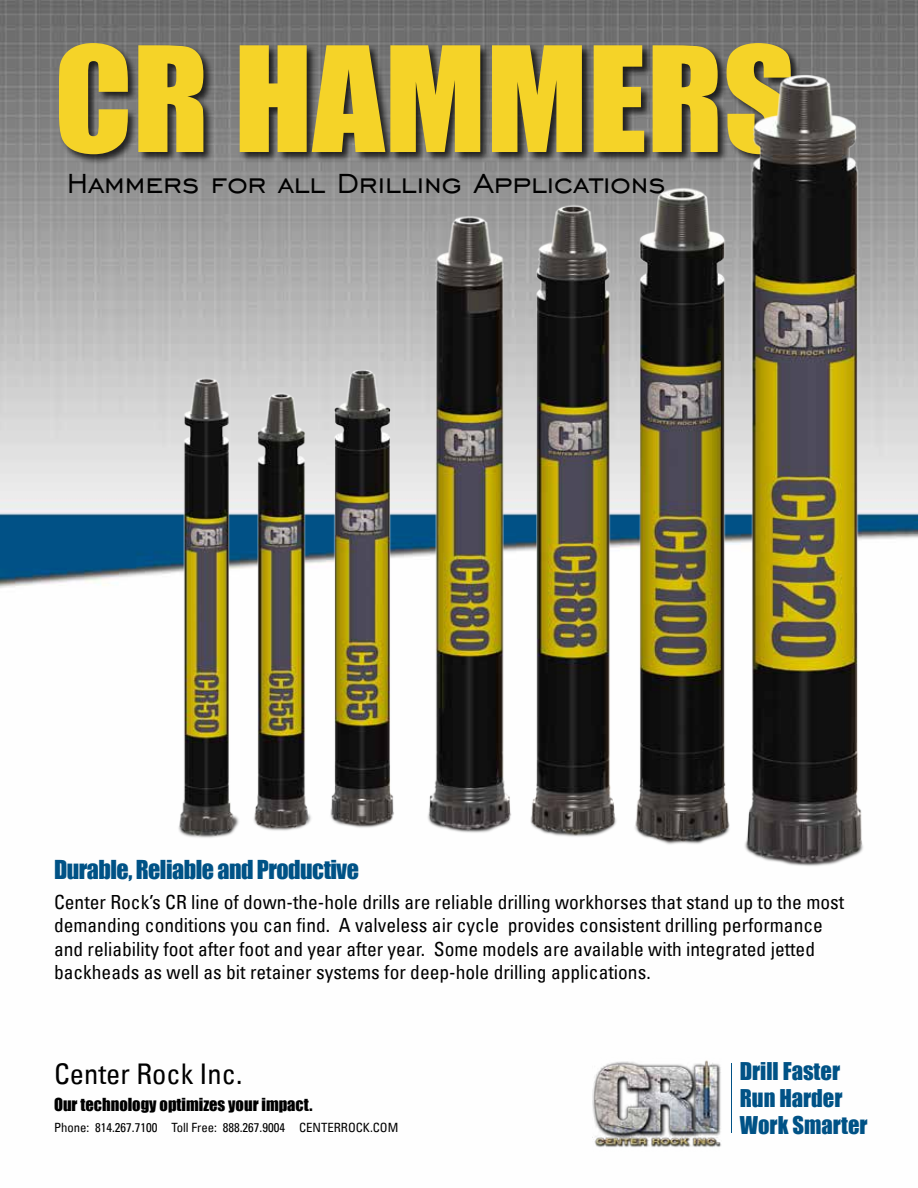
<style>
.page{position:relative;width:918px;height:1188px;background:#fff}
.page>*{position:absolute;margin:0;border:0;box-sizing:border-box;transform-origin:0 0}
.t1{font:135px "Impact";color:#f5d328;scale:1.05 1}
.t2{font:36px "Chisel Normal";color:#000}
.t3{font:condensed 28.5px "Univers LT";color:#000}
.t4{font:24px "Impact";letter-spacing:-.02em;color:#005286}
.t5{font:22.5px/27px "Impact";color:#005286}
.t6{font:condensed 19.5px/23.4px "Univers LT";color:#000}
.t7{font:16.5px "Impact";color:#000}
.t8{font:condensed 12.75px "Univers LT";color:#000}
</style>
<div class="page">
<img style="left:0;top:0;width:918px;height:588px">
<hr style="left:731px;top:1063px;width:1px;height:70px;background:#005286">
<img style="left:592px;top:1060px;width:129px;height:87px">
<div style="left:58px;top:42px;width:746px;height:123px;background:#000;opacity:.75"></div>
<img style="left:150px;top:35px;width:757px;height:831px">
<h1 class="t1" style="left:54px;top:-6px;width:709px">CR HAMMERS</h1>
<h2 class="t2" style="left:67px;top:161px;width:600px">Hammers for all Drilling Applications</h2>
<p class="t4" style="left:54px;top:851px;width:306px">Durable, Reliable and Productive</p>
<p class="t6" style="left:54px;top:890px;width:792px">Center Rock’s CR line of down-the-hole drills are reliable drilling workhorses that stand up to the most demanding conditions you can find. A valveless air cycle provides consistent drilling performance and reliability foot after foot and year after year. Some models are available with integrated jetted backheads as well as bit retainer systems for deep-hole drilling applications.</p>
<h3 class="t3" style="left:54px;top:1056px;width:190px">Center Rock Inc.</h3>
<p class="t7" style="left:54px;top:1092px;width:260px">Our technology optimizes your impact.</p>
<p class="t8" style="left:54px;top:1120px;width:346px">Phone: 814.267.7100 Toll Free: 888.267.9004 CENTERROCK.COM</p>
<p class="t5" style="left:740px;top:1057px;width:129px">Drill Faster<br>Run Harder<br>Work Smarter</p>
</div>
